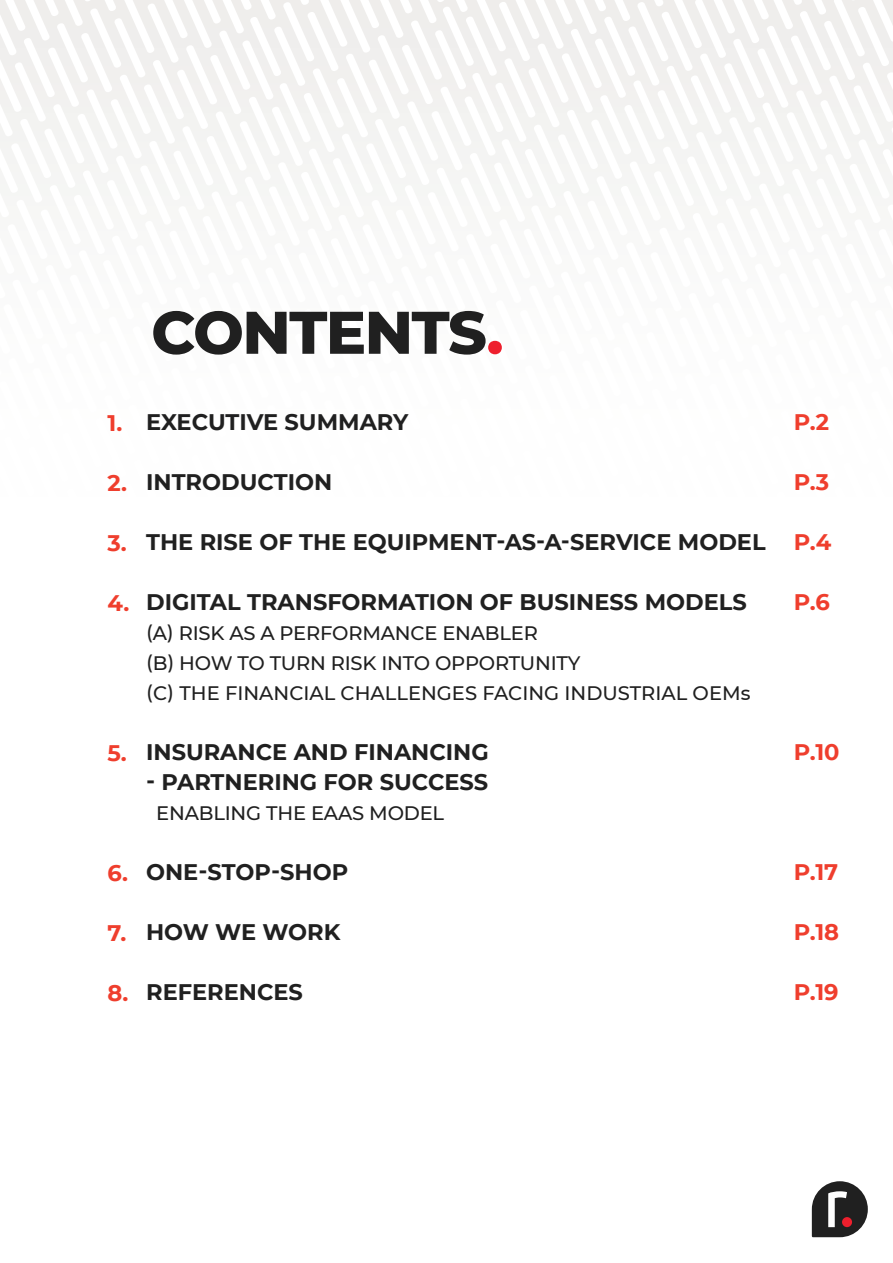
<style>
.page{position:relative;width:893px;height:1263px;background:#fff}
.page>*{position:absolute;margin:0;border:0;box-sizing:border-box;transform-origin:0 0}
.t1{font:800 60px "Montserrat";letter-spacing:-.025em;color:#202020}
.t2{font:700 22.5px "Montserrat";color:#202020}
.t3{font:700 22.5px "Montserrat";color:#ef3e2d}
.t4{font:500 19.5px/30px "Montserrat";letter-spacing:-.01em;color:#202020}
.s1{color:#ee1f2d}
</style>
<div class="page">
<svg style="left:553px;top:6px;width:337px;height:190px"></svg>
<svg style="left:812px;top:1181px;width:56px;height:56px"></svg>
<div style="left:842px;top:1217px;width:10px;height:10px;background:#ee1f2d;border-radius:50%"></div>
<h1 class="t1" style="left:151px;top:288px;width:354px">CONTENTS<span class="s1">.</span></h1>
<p class="t3" style="left:107px;top:406px;width:16px">1.</p>
<p class="t2" style="left:146px;top:406px;width:264px">EXECUTIVE SUMMARY</p>
<p class="t3" style="left:794px;top:406px;width:37px">P.2</p>
<p class="t3" style="left:107px;top:466px;width:21px">2.</p>
<p class="t2" style="left:146px;top:466px;width:188px">INTRODUCTION</p>
<p class="t3" style="left:794px;top:466px;width:37px">P.3</p>
<p class="t3" style="left:107px;top:526px;width:21px">3.</p>
<p class="t2" style="left:146px;top:526px;width:621px">THE RISE OF THE EQUIPMENT-AS-A-SERVICE MODEL</p>
<p class="t3" style="left:794px;top:526px;width:39px">P.4</p>
<p class="t3" style="left:107px;top:586px;width:23px">4.</p>
<p class="t2" style="left:146px;top:586px;width:602px">DIGITAL TRANSFORMATION OF BUSINESS MODELS</p>
<p class="t4" style="left:146px;top:618px;width:606px">(A) RISK AS A PERFORMANCE ENABLER<br>(B) HOW TO TURN RISK INTO OPPORTUNITY<br>(C) THE FINANCIAL CHALLENGES FACING INDUSTRIAL OEMs</p>
<p class="t3" style="left:794px;top:586px;width:37px">P.6</p>
<p class="t3" style="left:107px;top:736px;width:21px">5.</p>
<p class="t2" style="left:146px;top:736px;width:344px">INSURANCE AND FINANCING</p>
<p class="t2" style="left:146px;top:766px;width:344px">- PARTNERING FOR SUCCESS</p>
<p class="t4" style="left:156px;top:798px;width:289px">ENABLING THE EAAS MODEL</p>
<p class="t3" style="left:794px;top:736px;width:47px">P.10</p>
<p class="t3" style="left:107px;top:856px;width:22px">6.</p>
<p class="t2" style="left:146px;top:856px;width:204px">ONE-STOP-SHOP</p>
<p class="t3" style="left:794px;top:856px;width:46px">P.17</p>
<p class="t3" style="left:107px;top:916px;width:20px">7.</p>
<p class="t2" style="left:146px;top:916px;width:196px">HOW WE WORK</p>
<p class="t3" style="left:794px;top:916px;width:47px">P.18</p>
<p class="t3" style="left:107px;top:976px;width:23px">8.</p>
<p class="t2" style="left:146px;top:976px;width:158px">REFERENCES</p>
<p class="t3" style="left:794px;top:976px;width:46px">P.19</p>
</div>
